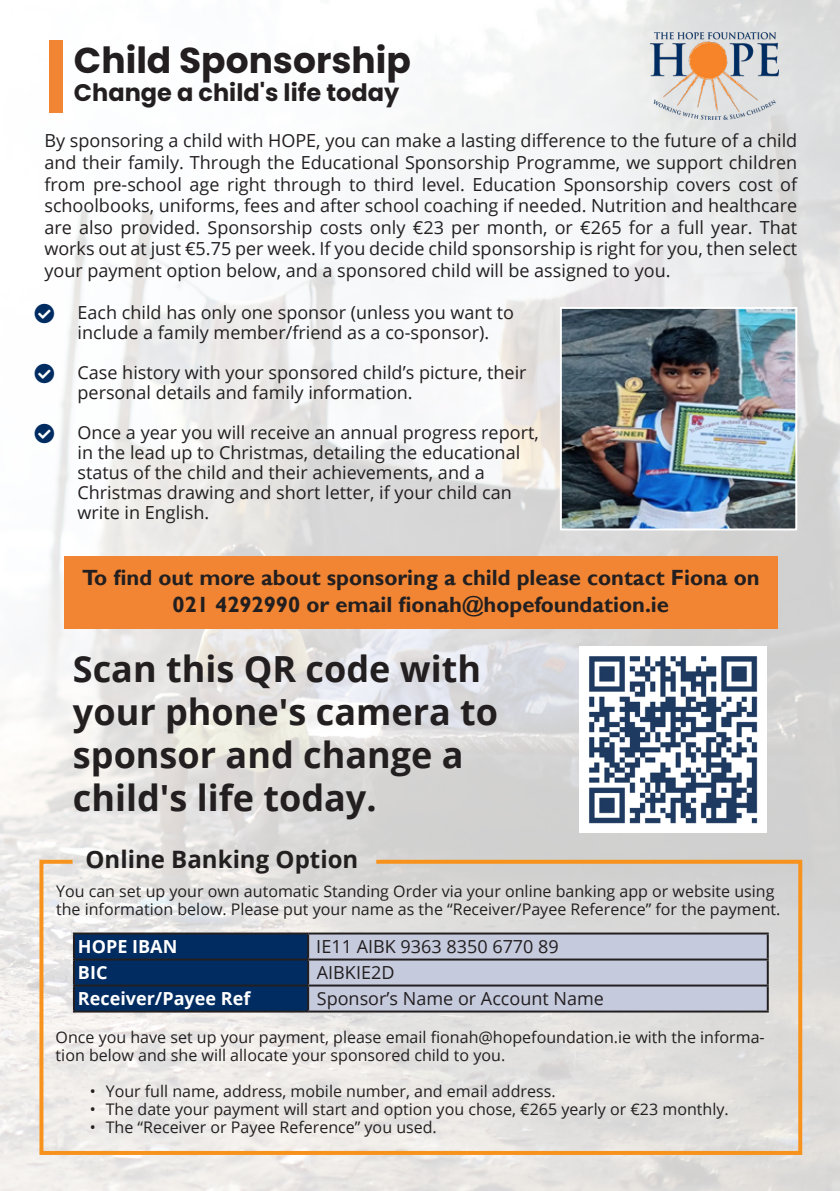
<style>
.page{position:relative;width:840px;height:1191px;background:#fff}
.page>*{position:absolute;margin:0;border:0;box-sizing:border-box;transform-origin:0 0}
.t1{font:700 36px/43.2px "Open Sans";color:#231f20}
.t2{font:700 36px "Poppins";color:#231f20}
.t3{font:700 24px "Poppins";color:#231f20}
.t4{font:700 24px "Open Sans";color:#231f20}
.t5{font:700 22px/26.4px "Gill Sans";color:#231f20;text-align:center}
.t6{font:20px "Font Awesome 5 Free Solid";color:#002c62}
.t7{font:18px/21.6px "Open Sans";color:#231f20}
.t8{font:700 18px "Open Sans";color:#fff}
.t9{font:16px/18px "Open Sans";color:#231f20}
</style>
<div class="page">
<img style="left:0;top:0;width:839px;height:1191px">
<div style="left:64px;top:556px;width:713px;height:73px;background:#f18533"></div>
<img style="left:562px;top:310px;width:231px;height:217px">
<div style="left:559px;top:307px;width:237px;height:223px;border:2px solid #fff"></div>
<img style="left:579px;top:646px;width:186px;height:187px">
<svg style="left:37px;top:857px;width:766px;height:300px"></svg>
<svg style="left:75px;top:934px;width:691px;height:76px"></svg>
<hr style="left:307px;top:934px;width:2px;height:24px;background:#231f20">
<hr style="left:73px;top:958px;width:235px;height:2px;background:#231f20">
<hr style="left:308px;top:958px;width:460px;height:2px;background:#231f20">
<hr style="left:307px;top:960px;width:2px;height:24px;background:#231f20">
<hr style="left:73px;top:984px;width:235px;height:2px;background:#231f20">
<hr style="left:308px;top:984px;width:460px;height:2px;background:#231f20">
<hr style="left:307px;top:986px;width:2px;height:24px;background:#231f20">
<hr style="left:73px;top:932px;width:235px;height:2px;background:#231f20">
<hr style="left:73px;top:934px;width:2px;height:24px;background:#231f20">
<hr style="left:73px;top:960px;width:2px;height:24px;background:#231f20">
<hr style="left:73px;top:986px;width:2px;height:24px;background:#231f20">
<hr style="left:73px;top:1010px;width:235px;height:2px;background:#231f20">
<hr style="left:308px;top:932px;width:460px;height:2px;background:#231f20">
<hr style="left:766px;top:934px;width:2px;height:24px;background:#231f20">
<hr style="left:766px;top:960px;width:2px;height:24px;background:#231f20">
<hr style="left:766px;top:986px;width:2px;height:24px;background:#231f20">
<hr style="left:308px;top:1010px;width:460px;height:2px;background:#231f20">
<img style="left:650px;top:33px;width:128px;height:86px">
<div style="left:49px;top:40px;width:14px;height:72px;background:#f18533"></div>
<svg style="left:35px;top:303px;width:19px;height:20px"></svg>
<svg style="left:35px;top:363px;width:19px;height:20px"></svg>
<svg style="left:35px;top:423px;width:19px;height:20px"></svg>
<h1 class="t2" style="left:74px;top:39px;width:338px">Child Sponsorship</h1>
<h2 class="t3" style="left:74px;top:79px;width:326px">Change a child's life today</h2>
<p class="t7" style="left:44px;top:130px;width:754px;text-align:justify">By sponsoring a child with HOPE, you can make a lasting difference to the future of a child and their family. Through the Educational Sponsorship Programme, we support children from pre-school age right through to third level. Education Sponsorship covers cost of schoolbooks, uniforms, fees and after school coaching if needed. Nutrition and healthcare are also provided. Sponsorship costs only €23 per month, or €265 for a full year. That works out at just €5.75 per week. If you decide child sponsorship is right for you, then select your payment option below, and a sponsored child will be assigned to you.</p>
<p class="t7" style="left:77px;top:302px;width:437px;line-height:20px">Each child has only one sponsor (unless you want to include a family member/friend as a co-sponsor).</p>
<p class="t7" style="left:77px;top:362px;width:450px;line-height:20px">Case history with your sponsored child’s picture, their personal details and family information.</p>
<p class="t7" style="left:77px;top:422px;width:462px;line-height:20px">Once a year you will receive an annual progress report, in the lead up to Christmas, detailing the educational status of the child and their achievements, and a Christmas drawing and short letter, if your child can write in English.</p>
<p class="t6" style="left:34px;top:303px;width:21px">●</p>
<p class="t6" style="left:34px;top:363px;width:21px">●</p>
<p class="t6" style="left:34px;top:423px;width:21px">●</p>
<p class="t5" style="left:82px;top:565px;width:678px">To find out more about sponsoring a child please contact Fiona on<br>021 4292990 or email fionah@hopefoundation.ie</p>
<h1 class="t1" style="left:73px;top:646px;width:426px">Scan this QR code with your phone's camera to sponsor and change a child's life today.</h1>
<h2 class="t4" style="left:85px;top:842px;width:274px">Online Banking Option</h2>
<p class="t9" style="left:56px;top:882px;width:725px">You can set up your own automatic Standing Order via your online banking app or website using the information below. Please put your name as the “Receiver/Payee Reference” for the payment.</p>
<p class="t8" style="left:78px;top:934px;width:101px">HOPE IBAN</p>
<p class="t7" style="left:316px;top:935px;width:244px">IE11 AIBK 9363 8350 6770 89</p>
<p class="t8" style="left:78px;top:960px;width:31px">BIC</p>
<p class="t7" style="left:316px;top:961px;width:79px">AIBKIE2D</p>
<p class="t8" style="left:78px;top:986px;width:174px">Receiver/Payee Ref</p>
<p class="t7" style="left:316px;top:987px;width:288px">Sponsor’s Name or Account Name</p>
<p class="t9" style="left:56px;top:1027px;width:710px">Once you have set up your payment, please email fionah@hopefoundation.ie with the informa&shy;tion below and she will allocate your sponsored child to you.</p>
<p class="t9" style="left:90px;top:1081px;width:467px">• Your full name, address, mobile number, and email address.</p>
<p class="t9" style="left:90px;top:1099px;width:640px">• The date your payment will start and option you chose, €265 yearly or €23 monthly.</p>
<p class="t9" style="left:90px;top:1117px;width:348px">• The “Receiver or Payee Reference” you used.</p>
</div>
